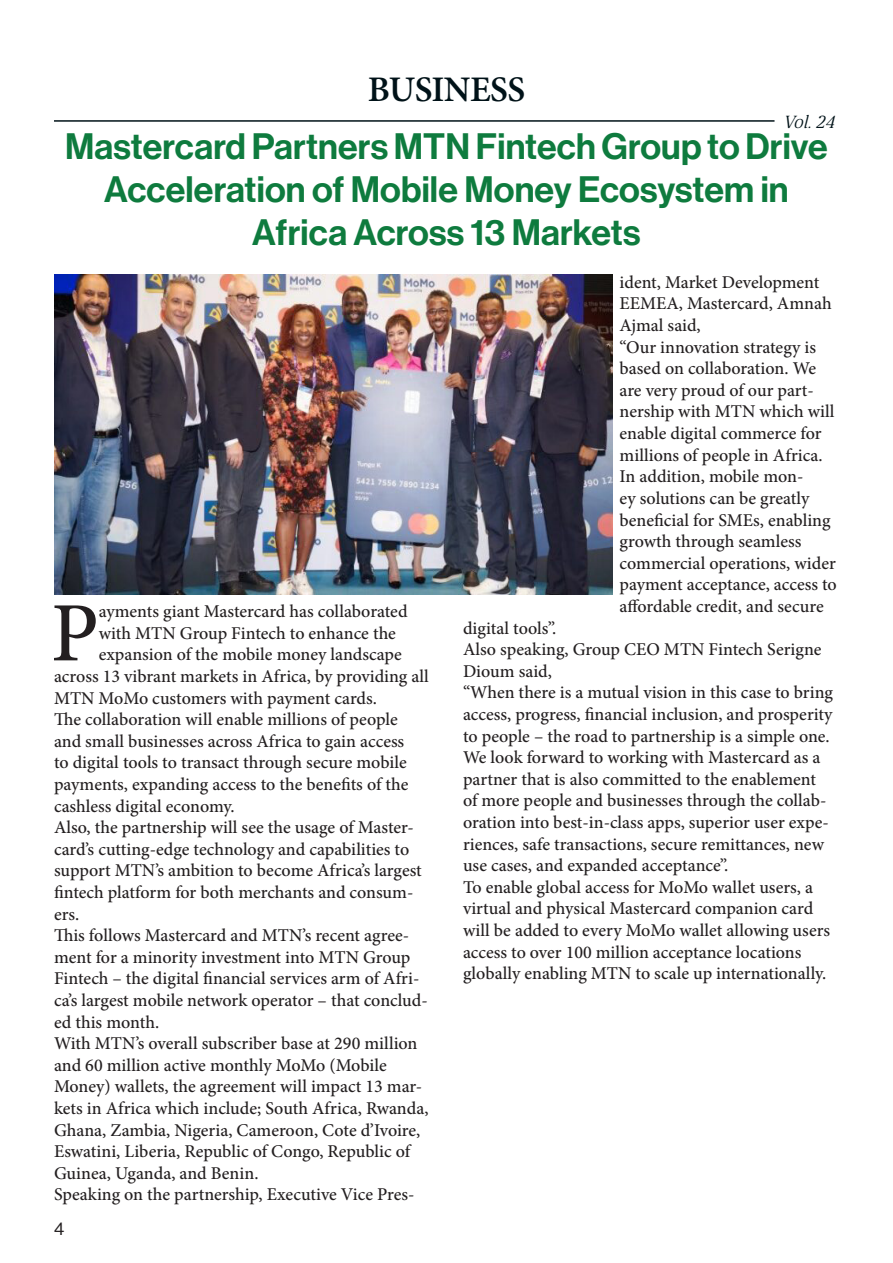
<style>
.page{position:relative;width:893px;height:1263px;background:#fff}
.page>*{position:absolute;margin:0;border:0;box-sizing:border-box;transform-origin:0 0}
.t1{font:500 84.45px "Minion Pro";color:#231f20}
.t2{font:36px/43.2px "Neue Haas Display Mediu";letter-spacing:.005em;color:#0e7b3e;text-align:center}
.t3{font:600 36px "Minion Pro";letter-spacing:-.015em;color:#001218}
.t4{font:500 18px/21.6px "Minion Pro";color:#231f20}
.t5{font:italic 300 18px "Breve News";color:#001218}
.t6{font:18px "Neue Haas Display";color:#231f20}
</style>
<div class="page">
<hr style="left:54px;top:120px;width:720px;height:2px;background:#001218">
<img style="left:54px;top:275px;width:558px;height:319px">
<p class="t3" style="left:368px;top:65px;width:159px">BUSINESS</p>
<p class="t5" style="left:783px;top:112px;width:53px">Vol. 24</p>
<p class="t2" style="left:65px;top:125px;width:764px">Mastercard Partners MTN Fintech Group to Drive<br>Acceleration of Mobile Money Ecosystem in</p>
<p class="t2" style="left:252px;top:211px;width:390px">Africa Across 13 Markets</p>
<p class="t1" style="left:51px;top:576px;width:50px">P</p>
<p class="t4" style="left:99px;top:601px;width:310px">ayments giant Mastercard has collaborated</p>
<p class="t4" style="left:99px;top:622px;width:299px">with MTN Group Fintech to enhance the</p>
<p class="t4" style="left:99px;top:644px;width:305px">expansion of the mobile money landscape</p>
<p class="t4" style="left:54px;top:665px;width:376px">across 13 vibrant markets in Africa, by providing all</p>
<p class="t4" style="left:54px;top:687px;width:324px">MTN MoMo customers with payment cards.</p>
<p class="t4" style="left:54px;top:709px;width:356px">The collaboration will enable millions of people and small businesses across Africa to gain access to digital tools to transact through secure mobile payments, expanding access to the benefits of the cashless digital economy.</p>
<p class="t4" style="left:54px;top:817px;width:369px">Also, the partnership will see the usage of Master&shy;card’s cutting-edge technology and capabilities to support MTN’s ambition to become Africa’s largest fintech platform for both merchants and consum&shy;ers.</p>
<p class="t4" style="left:54px;top:925px;width:375px">This follows Mastercard and MTN’s recent agree&shy;ment for a minority investment into MTN Group Fintech – the digital financial services arm of Afri&shy;ca’s largest mobile network operator – that conclud&shy;ed this month.</p>
<p class="t4" style="left:54px;top:1033px;width:376px">With MTN’s overall subscriber base at 290 million and 60 million active monthly MoMo (Mobile Money) wallets, the agreement will impact 13 mar&shy;kets in Africa which include; South Africa, Rwanda, Ghana, Zambia, Nigeria, Cameroon, Cote d’Ivoire, Eswatini, Liberia, Republic of Congo, Republic of Guinea, Uganda, and Benin.</p>
<p class="t4" style="left:54px;top:1184px;width:362px">Speaking on the partnership, Executive Vice Pres-</p>
<p class="t6" style="left:54px;top:1218px;width:12px">4</p>
<p class="t4" style="left:620px;top:271px;width:214px">ident, Market Development<br>EEMEA, Mastercard, Amnah<br>Ajmal said,</p>
<p class="t4" style="left:620px;top:336px;width:219px">“Our innovation strategy is based on collaboration. We are very proud of our part&shy;nership with MTN which will enable digital commerce for millions of people in Africa.<br>In addition, mobile mon-<br>ey solutions can be greatly beneficial for SMEs, enabling growth through seamless commercial operations, wider payment acceptance, access to affordable credit, and secure</p>
<p class="t4" style="left:463px;top:617px;width:95px">digital tools”.</p>
<p class="t4" style="left:463px;top:639px;width:360px">Also speaking, Group CEO MTN Fintech Serigne<br>Dioum said,</p>
<p class="t4" style="left:463px;top:682px;width:371px">“When there is a mutual vision in this case to bring access, progress, financial inclusion, and prosperity to people – the road to partnership is a simple one.<br>We look forward to working with Mastercard as a partner that is also committed to the enablement of more people and businesses through the collab&shy;oration into best-in-class apps, superior user expe&shy;riences, safe transactions, secure remittances, new use cases, and expanded acceptance”.</p>
<p class="t4" style="left:463px;top:876px;width:369px">To enable global access for MoMo wallet users, a virtual and physical Mastercard companion card will be added to every MoMo wallet allowing users access to over 100 million acceptance locations globally enabling MTN to scale up internationally.</p>
</div>
